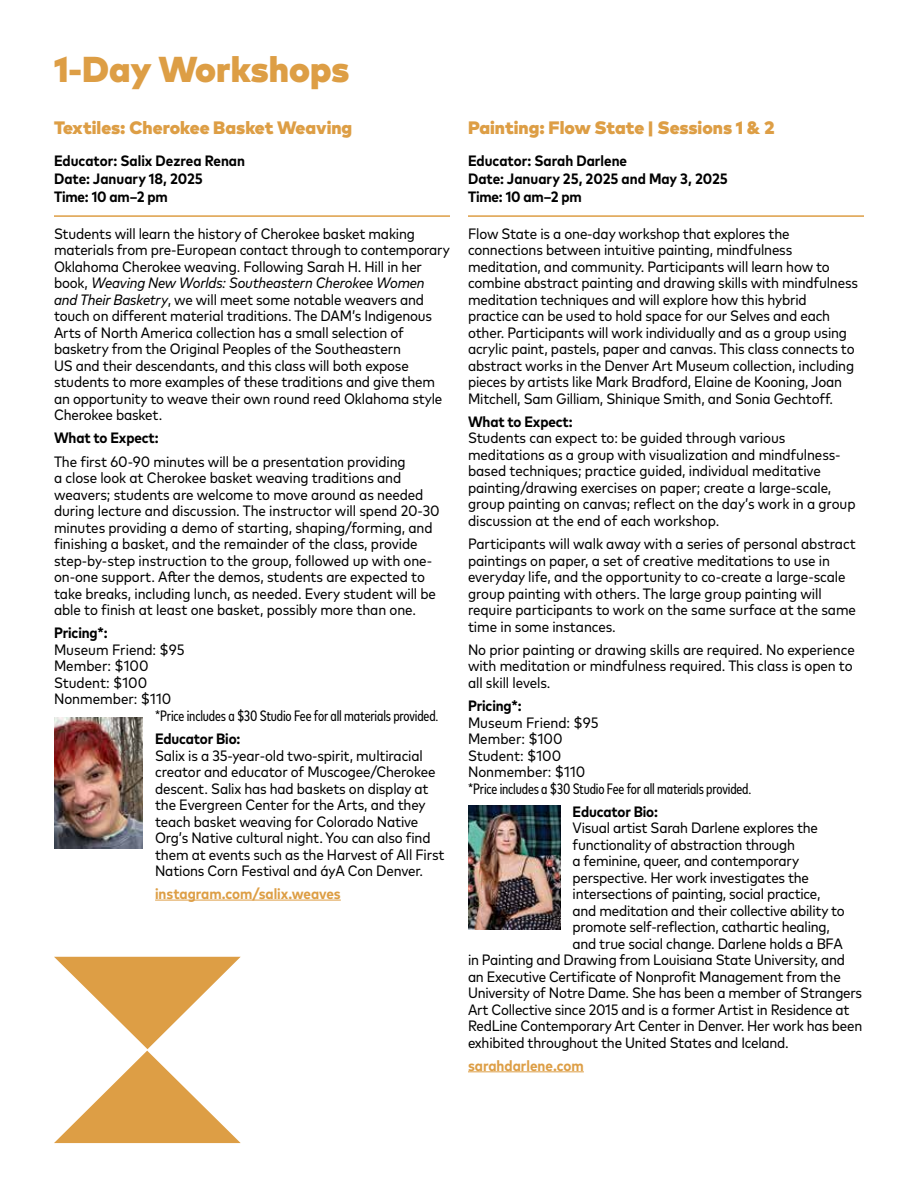
<style>
.page{position:relative;width:918px;height:1188px;background:#fff}
.page>*{position:absolute;margin:0;border:0;box-sizing:border-box;transform-origin:0 0}
.t1{font:900 36px "Mark W1 G";color:#dd9e45}
.t2{font:900 18px "Mark W1 G";color:#dd9e45}
.t3{font:15px/16.5px "Mark W1 G Nr";letter-spacing:-.01em;color:#000}
.t4{font:700 15px/18px "Mark W1 G Nr";letter-spacing:-.01em;color:#000}
.t5{font:condensed 15px "Mark W1 G";letter-spacing:-.01em;color:#000}
.t6{font:700 15px "Mark W1 G Nr";color:#dd9e45}
.s1{font-style:italic}
</style>
<div class="page">
<hr style="left:54px;top:215px;width:396px;height:2px;background:#dd9e45">
<hr style="left:155px;top:900px;width:186px;height:1px;background:#dd9e45">
<hr style="left:468px;top:215px;width:396px;height:2px;background:#dd9e45">
<hr style="left:468px;top:1072px;width:116px;height:1px;background:#dd9e45">
<img style="left:54px;top:717px;width:89px;height:131px">
<img style="left:468px;top:806px;width:92px;height:123px">
<svg style="left:54px;top:957px;width:187px;height:186px"></svg>
<h1 class="t1" style="left:54px;top:42px;width:297px">1-Day Workshops</h1>
<p class="t2" style="left:54px;top:114px;width:300px">Textiles: Cherokee Basket Weaving</p>
<p class="t4" style="left:54px;top:151px;width:193px">Educator: Salix Dezrea Renan<br>Date: January 18, 2025<br>Time: 10 am–2 pm</p>
<p class="t3" style="left:54px;top:224px;width:398px">Students will learn the history of Cherokee basket making materials from pre-European contact through to contemporary Oklahoma Cherokee weaving. Following Sarah H. Hill in her book, <span class="s1">Weaving New Worlds: Southeastern Cherokee Women and Their Basketry</span>, we will meet some notable weavers and touch on different material traditions. The DAM’s Indigenous Arts of North America collection has a small selection of basketry from the Original Peoples of the Southeastern<br>US and their descendants, and this class will both expose students to more examples of these traditions and give them an opportunity to weave their own round reed Oklahoma style Cherokee basket.</p>
<p class="t4" style="left:54px;top:428px;width:106px">What to Expect:</p>
<p class="t3" style="left:54px;top:452px;width:387px">The first 60-90 minutes will be a presentation providing<br>a close look at Cherokee basket weaving traditions and weavers; students are welcome to move around as needed during lecture and discussion. The instructor will spend 20-30 minutes providing a demo of starting, shaping/forming, and finishing a basket, and the remainder of the class, provide step-by-step instruction to the group, followed up with one&shy;on-one support. After the demos, students are expected to take breaks, including lunch, as needed. Every student will be able to finish at least one basket, possibly more than one.</p>
<p class="t4" style="left:54px;top:623px;width:55px">Pricing*:</p>
<p class="t3" style="left:54px;top:640px;width:132px">Museum Friend: $95<br>Member: $100<br>Student: $100<br>Nonmember: $110</p>
<p class="t5" style="left:155px;top:705px;width:285px">*Price includes a $30 Studio Fee for all materials provided.</p>
<p class="t4" style="left:155px;top:729px;width:87px">Educator Bio:</p>
<p class="t3" style="left:155px;top:746px;width:291px">Salix is a 35-year-old two-spirit, multiracial creator and educator of Muscogee/Cherokee descent. Salix has had baskets on display at the Evergreen Center for the Arts, and they teach basket weaving for Colorado Native Org’s Native cultural night. You can also find them at events such as the Harvest of All First Nations Corn Festival and áyA Con Denver.</p>
<p class="t6" style="left:155px;top:883px;width:187px">instagram.com/salix.weaves</p>
<p class="t2" style="left:468px;top:114px;width:308px">Painting: Flow State | Sessions 1 &amp; 2</p>
<p class="t4" style="left:468px;top:151px;width:261px">Educator: Sarah Darlene<br>Date: January 25, 2025 and May 3, 2025<br>Time: 10 am–2 pm</p>
<p class="t3" style="left:468px;top:224px;width:392px">Flow State is a one-day workshop that explores the connections between intuitive painting, mindfulness meditation, and community. Participants will learn how to combine abstract painting and drawing skills with mindfulness meditation techniques and will explore how this hybrid practice can be used to hold space for our Selves and each other. Participants will work individually and as a group using acrylic paint, pastels, paper and canvas. This class connects to abstract works in the Denver Art Museum collection, including pieces by artists like Mark Bradford, Elaine de Kooning, Joan Mitchell, Sam Gilliam, Shinique Smith, and Sonia Gechtoff.</p>
<p class="t4" style="left:468px;top:412px;width:106px">What to Expect:</p>
<p class="t3" style="left:468px;top:429px;width:389px">Students can expect to: be guided through various meditations as a group with visualization and mindfulness&shy;based techniques; practice guided, individual meditative painting/drawing exercises on paper; create a large-scale, group painting on canvas; reflect on the day’s work in a group discussion at the end of each workshop.</p>
<p class="t3" style="left:468px;top:535px;width:390px">Participants will walk away with a series of personal abstract paintings on paper, a set of creative meditations to use in everyday life, and the opportunity to co-create a large-scale group painting with others. The large group painting will require participants to work on the same surface at the same time in some instances.</p>
<p class="t3" style="left:468px;top:640px;width:388px">No prior painting or drawing skills are required. No experience with meditation or mindfulness required. This class is open to all skill levels.</p>
<p class="t4" style="left:468px;top:696px;width:55px">Pricing*:</p>
<p class="t3" style="left:468px;top:713px;width:132px">Museum Friend: $95<br>Member: $100<br>Student: $100<br>Nonmember: $110</p>
<p class="t5" style="left:468px;top:777px;width:285px">*Price includes a $30 Studio Fee for all materials provided.</p>
<p class="t4" style="left:573px;top:802px;width:87px">Educator Bio:</p>
<p class="t3" style="left:573px;top:819px;width:247px">Visual artist Sarah Darlene explores the</p>
<p class="t3" style="left:573px;top:835px;width:224px">functionality of abstraction through</p>
<p class="t3" style="left:573px;top:852px;width:228px">a feminine, queer, and contemporary</p>
<p class="t3" style="left:573px;top:868px;width:238px">perspective. Her work investigates the</p>
<p class="t3" style="left:573px;top:885px;width:249px">intersections of painting, social practice,</p>
<p class="t3" style="left:573px;top:901px;width:274px">and meditation and their collective ability to</p>
<p class="t3" style="left:573px;top:918px;width:259px">promote self-reflection, cathartic healing,</p>
<p class="t3" style="left:573px;top:934px;width:272px">and true social change. Darlene holds a BFA</p>
<p class="t3" style="left:468px;top:951px;width:379px">in Painting and Drawing from Louisiana State University, and</p>
<p class="t3" style="left:468px;top:967px;width:374px">an Executive Certificate of Nonprofit Management from the</p>
<p class="t3" style="left:468px;top:984px;width:396px">University of Notre Dame. She has been a member of Strangers</p>
<p class="t3" style="left:468px;top:1000px;width:383px">Art Collective since 2015 and is a former Artist in Residence at</p>
<p class="t3" style="left:468px;top:1017px;width:396px">RedLine Contemporary Art Center in Denver. Her work has been</p>
<p class="t3" style="left:468px;top:1033px;width:322px">exhibited throughout the United States and Iceland.</p>
<p class="t6" style="left:468px;top:1054px;width:117px">sarahdarlene.com</p>
</div>
